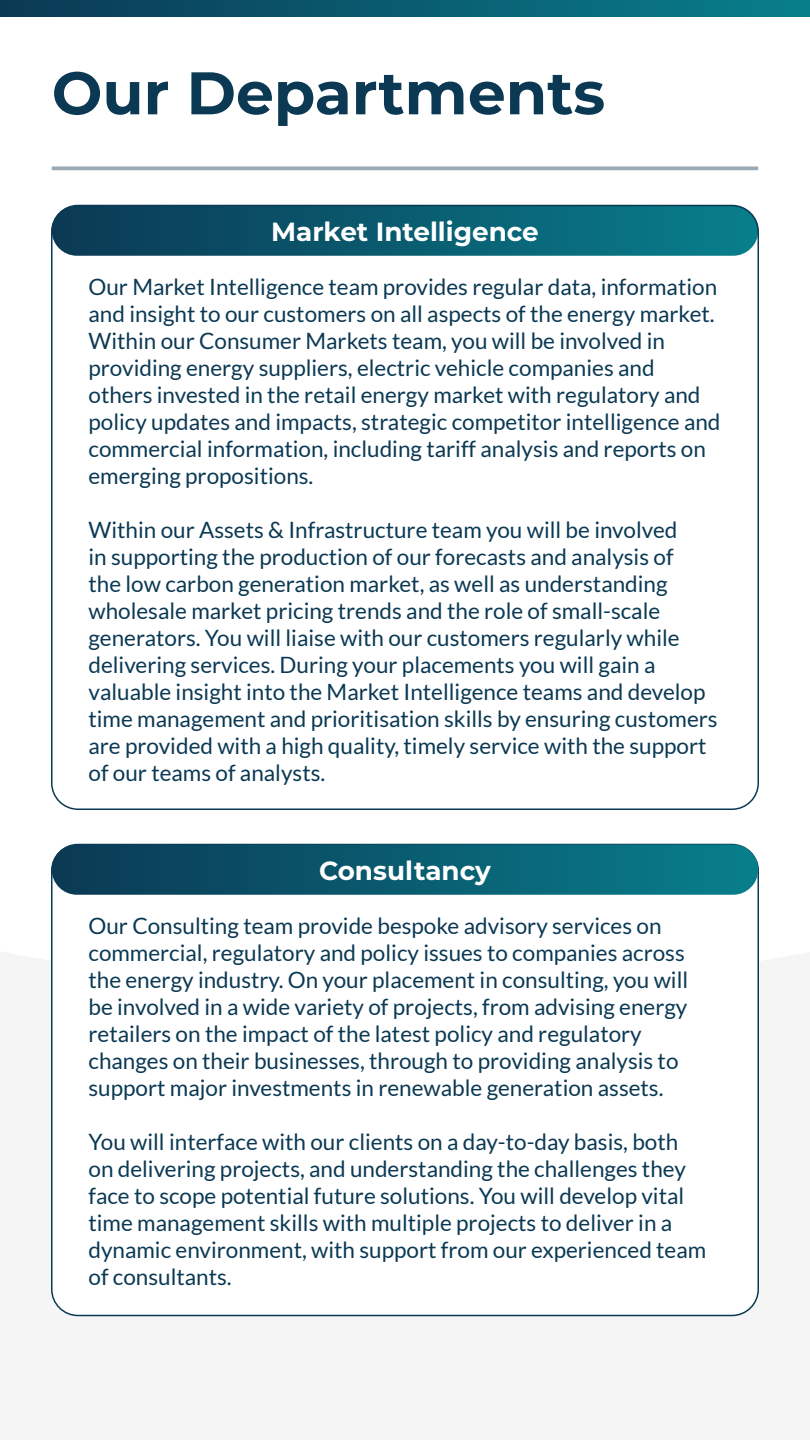
<style>
.page{position:relative;width:810px;height:1440px;background:#fff}
.page>*{position:absolute;margin:0;border:0;box-sizing:border-box;transform-origin:0 0}
.t1{font:700 60px "Montserrat";color:#0b3954}
.t2{font:700 26.25px "Montserrat";color:#fff}
.t3{font:22.5px/27px "Lato";color:#0b3954}
</style>
<div class="page">
<div style="left:0;top:0;width:810px;height:16px;background:linear-gradient(to right,#0b3954,#087f8c)"></div>
<svg style="left:52px;top:166px;width:706px;height:4px;background:#a7b3bb"></svg>
<div style="left:52px;top:206px;width:706px;height:50px;background:linear-gradient(to right,#0b3954,#087f8c);border-radius:25px"></div>
<div style="left:52px;top:844px;width:706px;height:51px;background:linear-gradient(to right,#0b3954,#087f8c);border-radius:25px"></div>
<h1 class="t1" style="left:52px;top:50px;width:555px">Our Departments</h1>
<p class="t2" style="left:271px;top:212px;width:269px">Market Intelligence</p>
<p class="t3" style="left:88px;top:273px;width:634px">Our Market Intelligence team provides regular data, information and insight to our customers on all aspects of the energy market.<br>Within our Consumer Markets team, you will be involved in providing energy suppliers, electric vehicle companies and others invested in the retail energy market with regulatory and policy updates and impacts, strategic competitor intelligence and commercial information, including tariff analysis and reports on emerging propositions.</p>
<p class="t3" style="left:88px;top:516px;width:631px">Within our Assets &amp; Infrastructure team you will be involved<br>in supporting the production of our forecasts and analysis of<br>the low carbon generation market, as well as understanding wholesale market pricing trends and the role of small-scale generators. You will liaise with our customers regularly while delivering services. During your placements you will gain a valuable insight into the Market Intelligence teams and develop time management and prioritisation skills by ensuring customers are provided with a high quality, timely service with the support of our teams of analysts.</p>
<p class="t2" style="left:319px;top:851px;width:173px">Consultancy</p>
<p class="t3" style="left:88px;top:912px;width:601px">Our Consulting team provide bespoke advisory services on commercial, regulatory and policy issues to companies across the energy industry. On your placement in consulting, you will be involved in a wide variety of projects, from advising energy retailers on the impact of the latest policy and regulatory changes on their businesses, through to providing analysis to support major investments in renewable generation assets.</p>
<p class="t3" style="left:88px;top:1128px;width:619px">You will interface with our clients on a day-to-day basis, both on delivering projects, and understanding the challenges they face to scope potential future solutions. You will develop vital time management skills with multiple projects to deliver in a dynamic environment, with support from our experienced team of consultants.</p>
</div>
